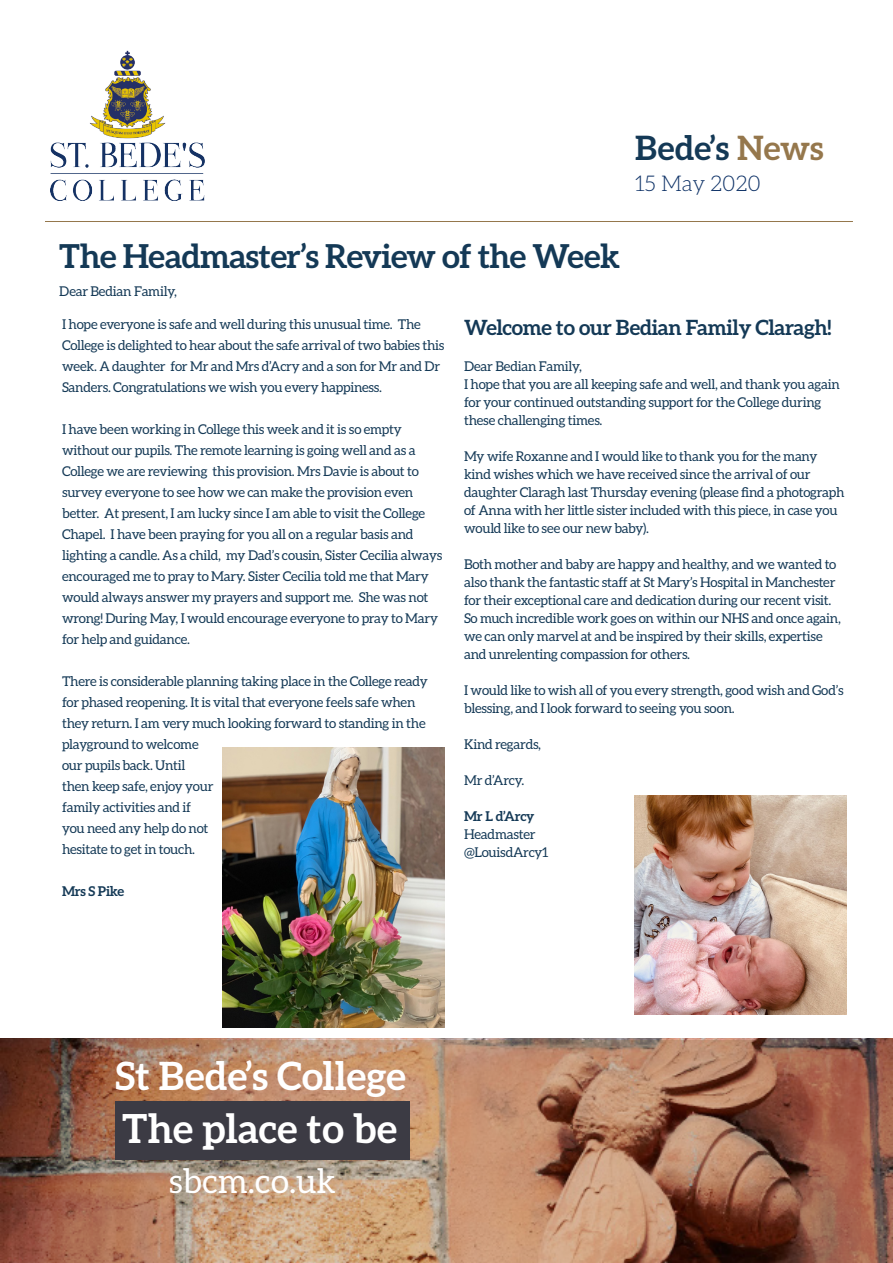
<style>
.page{position:relative;width:893px;height:1263px;background:#fff}
.page>*{position:absolute;margin:0;border:0;box-sizing:border-box;transform-origin:0 0}
.t1{font:700 40.05px "Aleo";color:#fff}
.t2{font:700 39px "Aleo";color:#fff}
.t3{font:33.75px "Aleo";color:#fff}
.t4{font:700 33.6px "Aleo";color:#143956}
.t5{font:700 33px "Aleo";letter-spacing:-.02em;color:#143956}
.t6{font:300 21.75px "Aleo";color:#0d3166}
.t7{font:700 21px "Aleo";letter-spacing:-.02em;color:#143956}
.t8{font:13.5px/21px "Aleo";letter-spacing:-.02em;color:#143956}
.t9{font:700 13.5px "Aleo";letter-spacing:-.02em;color:#143956}
.s1{color:#95774c}
</style>
<div class="page">
<img style="left:50px;top:50px;width:155px;height:150px">
<img style="left:635px;top:796px;width:211px;height:218px">
<img style="left:0;top:1040px;width:893px;height:223px">
<hr style="left:45px;top:221px;width:808px;height:1px;background:#95774c">
<div style="left:115px;top:1102px;width:295px;height:58px;background:#3c3b44"></div>
<img style="left:222px;top:747px;width:223px;height:281px">
<p class="t4" style="left:635px;top:128px;width:190px">Bede’s <span class="s1">News</span></p>
<p class="t6" style="left:635px;top:171px;width:127px">15 May 2020</p>
<p class="t5" style="left:59px;top:237px;width:562px">The Headmaster’s Review of the Week</p>
<p class="t8" style="left:59px;top:281px;width:119px">Dear Bedian Family,</p>
<p class="t8" style="left:62px;top:313px;width:384px">I hope everyone is safe and well during this unusual time. The College is delighted to hear about the safe arrival of two babies this week. A daughter for Mr and Mrs d’Acry and a son for Mr and Dr Sanders. Congratulations we wish you every happiness.</p>
<p class="t8" style="left:62px;top:418px;width:382px">I have been working in College this week and it is so empty without our pupils. The remote learning is going well and as a College we are reviewing this provision. Mrs Davie is about to survey everyone to see how we can make the provision even better. At present, I am lucky since I am able to visit the College Chapel. I have been praying for you all on a regular basis and lighting a candle. As a child, my Dad’s cousin, Sister Cecilia always encouraged me to pray to Mary. Sister Cecilia told me that Mary would always answer my prayers and support me. She was not wrong! During May, I would encourage everyone to pray to Mary for help and guidance.</p>
<p class="t8" style="left:62px;top:670px;width:367px">There is considerable planning taking place in the College ready for phased reopening. It is vital that everyone feels safe when they return. I am very much looking forward to standing in the playground to welcome<br>our pupils back. Until<br>then keep safe, enjoy your<br>family activities and if<br>you need any help do not<br>hesitate to get in touch.</p>
<p class="t9" style="left:62px;top:883px;width:64px">Mrs S Pike</p>
<p class="t7" style="left:464px;top:315px;width:369px">Welcome to our Bedian Family Claragh!</p>
<p class="t8" style="left:464px;top:355px;width:119px">Dear Bedian Family,</p>
<p class="t8" style="left:464px;top:375px;width:377px;line-height:18px">I hope that you are all keeping safe and well, and thank you again for your continued outstanding support for the College during these challenging times.</p>
<p class="t8" style="left:464px;top:447px;width:382px;line-height:18px">My wife Roxanne and I would like to thank you for the many kind wishes which we have received since the arrival of our daughter Claragh last Thursday evening (please find a photograph of Anna with her little sister included with this piece, in case you would like to see our new baby).</p>
<p class="t8" style="left:464px;top:555px;width:378px;line-height:18px">Both mother and baby are happy and healthy, and we wanted to also thank the fantastic staff at St Mary’s Hospital in Manchester for their exceptional care and dedication during our recent visit.<br>So much incredible work goes on within our NHS and once again, we can only marvel at and be inspired by their skills, expertise and unrelenting compassion for others.</p>
<p class="t8" style="left:464px;top:681px;width:381px;line-height:18px">I would like to wish all of you every strength, good wish and God’s blessing, and I look forward to seeing you soon.</p>
<p class="t8" style="left:464px;top:733px;width:78px">Kind regards,</p>
<p class="t8" style="left:464px;top:769px;width:62px">Mr d’Arcy.</p>
<p class="t9" style="left:464px;top:808px;width:72px">Mr L d’Arcy</p>
<p class="t8" style="left:464px;top:823px;width:73px">Headmaster</p>
<p class="t8" style="left:464px;top:841px;width:86px">@LouisdArcy1</p>
<p class="t2" style="left:115px;top:1053px;width:292px">St Bede’s College</p>
<p class="t1" style="left:122px;top:1106px;width:276px">The place to be</p>
<p class="t3" style="left:169px;top:1162px;width:169px">sbcm.co.uk</p>
</div>
